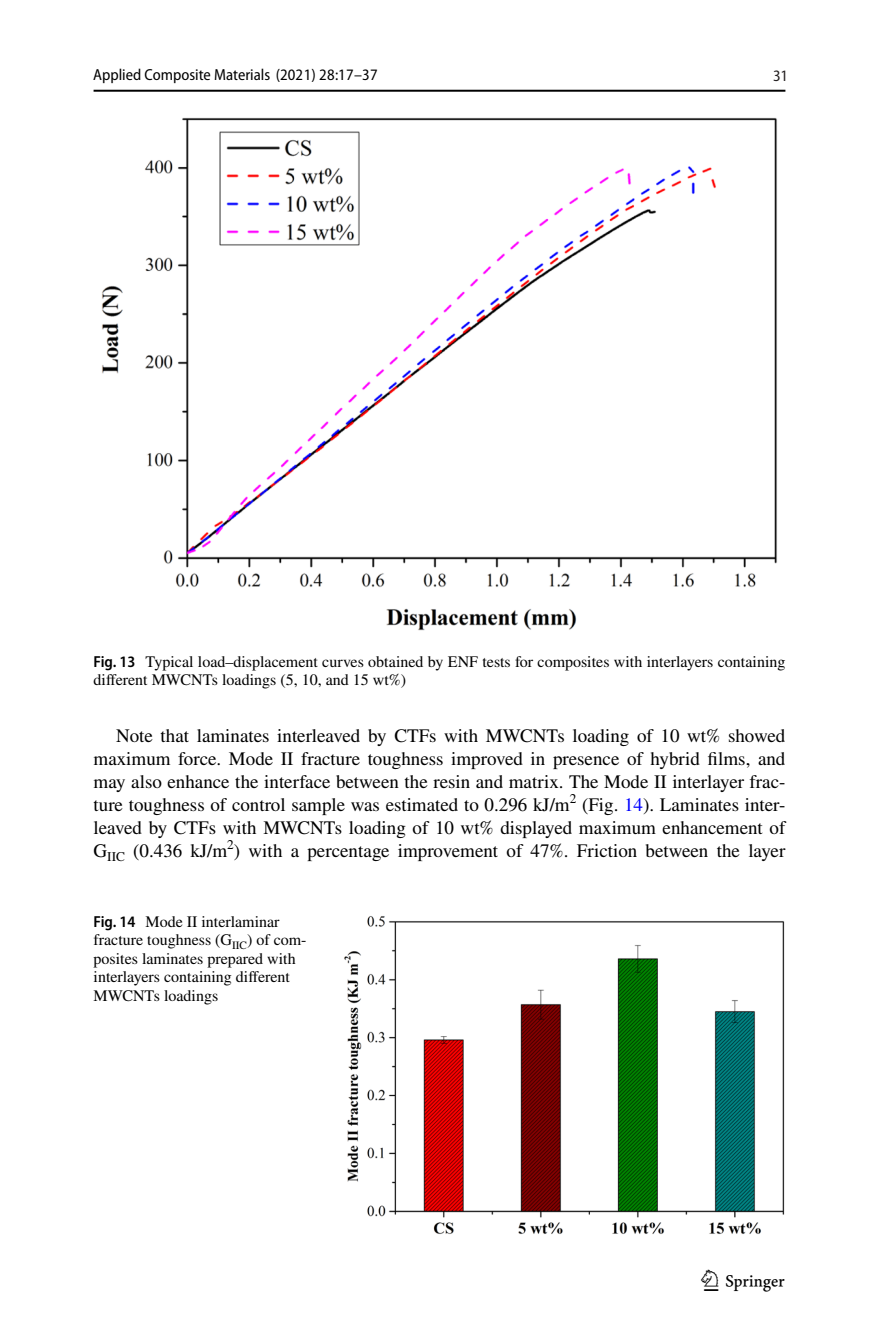
<style>
.page{position:relative;width:879px;height:1333px;background:#fff}
.page>*{position:absolute;margin:0;border:0;box-sizing:border-box;transform-origin:0 0}
.t1{font:30px "Springnew Regular 5";color:#000}
.t2{font:19px/23px "STIX";color:#000;text-align:justify}
.t3{font:16px/18.4px "STIX";color:#000}
.t4{font:semi-condensed 16px "Gxnycc Myriad Pro";color:#000}
.t5{font:16px "Adv T Tc 488 b 0 e 6";color:#231f20}
.s1{font-family:"Hynkrq Xjxwwm Rhpjkn Wffvcn Jvchld Myriad Pro"}
.s2{font-family:"Myriad Pro";font-weight:600;font-stretch:semi-condensed}
.s3{color:#00f}
</style>
<div class="page">
<hr style="left:94px;top:90px;width:691px;height:2px;background:#000">
<img style="left:102px;top:117px;width:675px;height:514px">
<img style="left:344px;top:916px;width:441px;height:318px">
<p class="t4" style="left:93px;top:68px;width:286px">Applied Composite Materials <span class="s1">(2021) 28:17–37</span></p>
<p class="t5" style="left:773px;top:69px;width:16px">31</p>
<p class="t3" style="left:94px;top:653px;width:693px"><span class="s2">Fig. 13</span> Typical load–displacement curves obtained by ENF tests for composites with interlayers containing different MWCNTs loadings (5, 10, and 15 wt%)</p>
<p class="t2" style="left:94px;top:725px;width:693px;text-indent:23px">Note that laminates interleaved by CTFs with MWCNTs loading of 10 wt% showed maximum force. Mode II fracture toughness improved in presence of hybrid films, and may also enhance the interface between the resin and matrix. The Mode II interlayer frac&shy;ture toughness of control sample was estimated to 0.296 kJ/m<sup>2</sup> (Fig. <span class="s3">14</span>). Laminates inter&shy;leaved by CTFs with MWCNTs loading of 10 wt% displayed maximum enhancement of G<sub>IIC</sub> (0.436 kJ/m<sup>2</sup>) with a percentage improvement of 47%. Friction between the layer</p>
<p class="t3" style="left:94px;top:913px;width:214px"><span class="s2">Fig. 14</span> Mode II interlaminar fracture toughness (G<sub>IIC</sub>) of com&shy;posites laminates prepared with interlayers containing different<br>MWCNTs loadings</p>
<h1 class="t1" style="left:704px;top:1269px;width:83px">1 3</h1>
</div>
